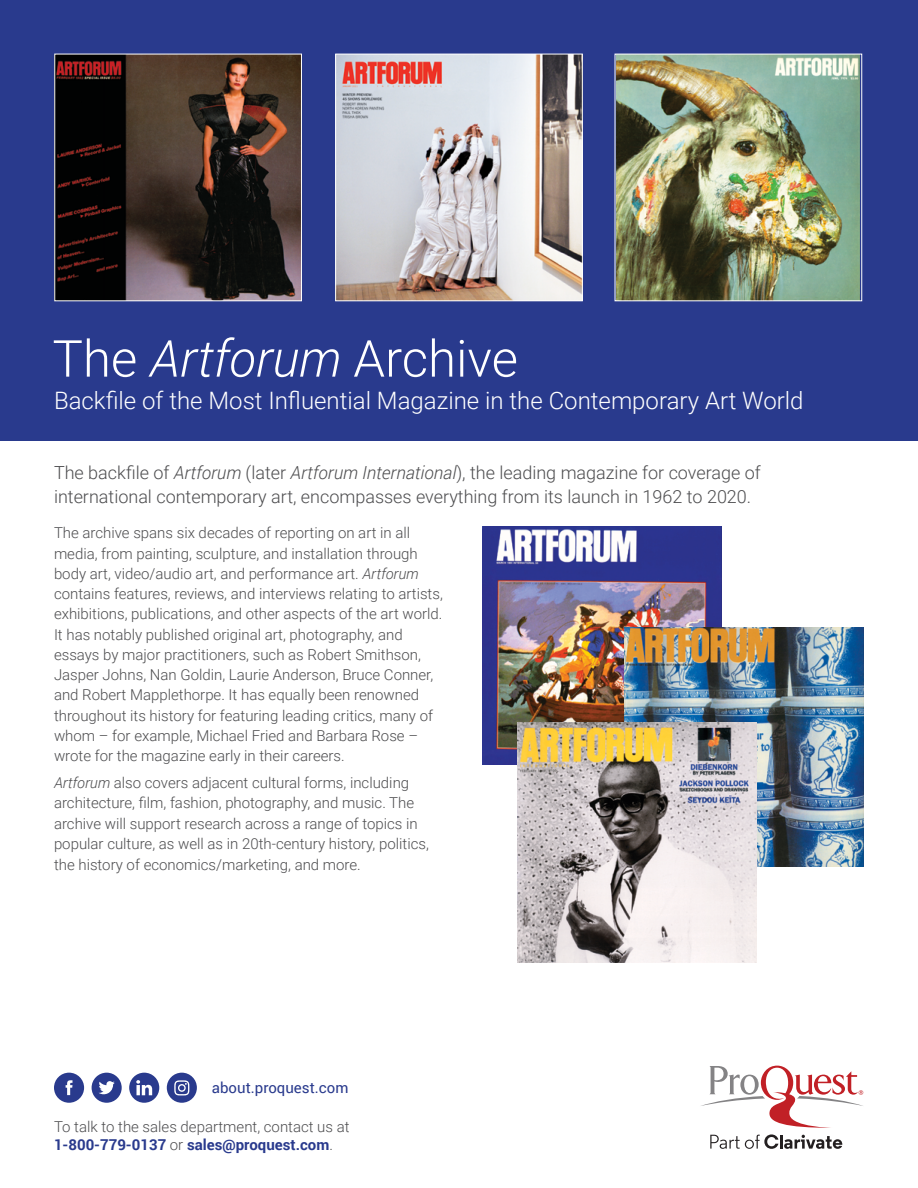
<style>
.page{position:relative;width:918px;height:1188px;background:#fff}
.page>*{position:absolute;margin:0;border:0;box-sizing:border-box;transform-origin:0 0}
.t1{font:300 51px "Roboto";color:#fff}
.t2{font:300 24px "Roboto";color:#fff}
.t3{font:300 18px/24px "Roboto";color:#4d4d4f}
.t4{font:300 15px/20.2px "Roboto";color:#4d4d4f}
.t5{font:15px "Roboto";color:#293a8d}
.s1{font-style:italic}
.s2{font-weight:700;color:#293a8d}
</style>
<div class="page">
<div style="left:0;top:0;width:918px;height:441px;background:#293a8d"></div>
<img style="left:56px;top:56px;width:244px;height:243px">
<div style="left:54px;top:54px;width:248px;height:247px;border:1px solid #fff"></div>
<img style="left:337px;top:56px;width:244px;height:243px">
<div style="left:335px;top:54px;width:248px;height:247px;border:1px solid #fff"></div>
<img style="left:617px;top:56px;width:243px;height:243px">
<div style="left:615px;top:54px;width:247px;height:247px;border:1px solid #fff"></div>
<img style="left:483px;top:526px;width:239px;height:239px">
<img style="left:625px;top:628px;width:239px;height:238px">
<img style="left:517px;top:723px;width:240px;height:240px">
<div style="left:54px;top:1073px;width:30px;height:30px;background:#293a8d;border-radius:50%"></div>
<svg style="left:66px;top:1080px;width:7px;height:15px"></svg>
<div style="left:92px;top:1073px;width:30px;height:30px;background:#293a8d;border-radius:50%"></div>
<svg style="left:99px;top:1081px;width:16px;height:13px"></svg>
<div style="left:167px;top:1073px;width:30px;height:30px;background:#293a8d;border-radius:50%"></div>
<svg style="left:174px;top:1080px;width:15px;height:15px"></svg>
<div style="left:129px;top:1073px;width:30px;height:30px;background:#293a8d;border-radius:50%"></div>
<svg style="left:136px;top:1080px;width:16px;height:15px"></svg>
<svg style="left:710px;top:1134px;width:68px;height:15px"></svg>
<hr style="left:780px;top:1135px;width:3px;height:14px;background:#231f20">
<svg style="left:784px;top:1135px;width:58px;height:14px"></svg>
<svg style="left:701px;top:1066px;width:163px;height:62px"></svg>
<h1 class="t1" style="left:52px;top:323px;width:467px">The <span class="s1">Artforum</span> Archive</h1>
<h2 class="t2" style="left:54px;top:384px;width:751px">Backfile of the Most Influential Magazine in the Contemporary Art World</h2>
<p class="t3" style="left:54px;top:460px;width:708px">The backfile of <span class="s1">Artforum</span> (later <span class="s1">Artforum International</span>), the leading magazine for coverage of international contemporary art, encompasses everything from its launch in 1962 to 2020.</p>
<p class="t4" style="left:54px;top:522px;width:390px">The archive spans six decades of reporting on art in all media, from painting, sculpture, and installation through body art, video/audio art, and performance art. <span class="s1">Artforum </span>contains features, reviews, and interviews relating to artists, exhibitions, publications, and other aspects of the art world.<br>It has notably published original art, photography, and essays by major practitioners, such as Robert Smithson, Jasper Johns, Nan Goldin, Laurie Anderson, Bruce Conner, and Robert Mapplethorpe. It has equally been renowned throughout its history for featuring leading critics, many of whom – for example, Michael Fried and Barbara Rose – wrote for the magazine early in their careers.</p>
<p class="t4" style="left:54px;top:772px;width:376px"><span class="s1">Artforum</span> also covers adjacent cultural forms, including architecture, film, fashion, photography, and music. The archive will support research across a range of topics in popular culture, as well as in 20th-century history, politics, the history of economics/marketing, and more.</p>
<p class="t5" style="left:212px;top:1077px;width:138px">about.proquest.com</p>
<p class="t4" style="left:54px;top:1117px;width:297px;line-height:18px">To talk to the sales department, contact us at<br><span class="s2">1-800-779-0137</span> or <span class="s2">sales@proquest.com</span>.</p>
</div>
